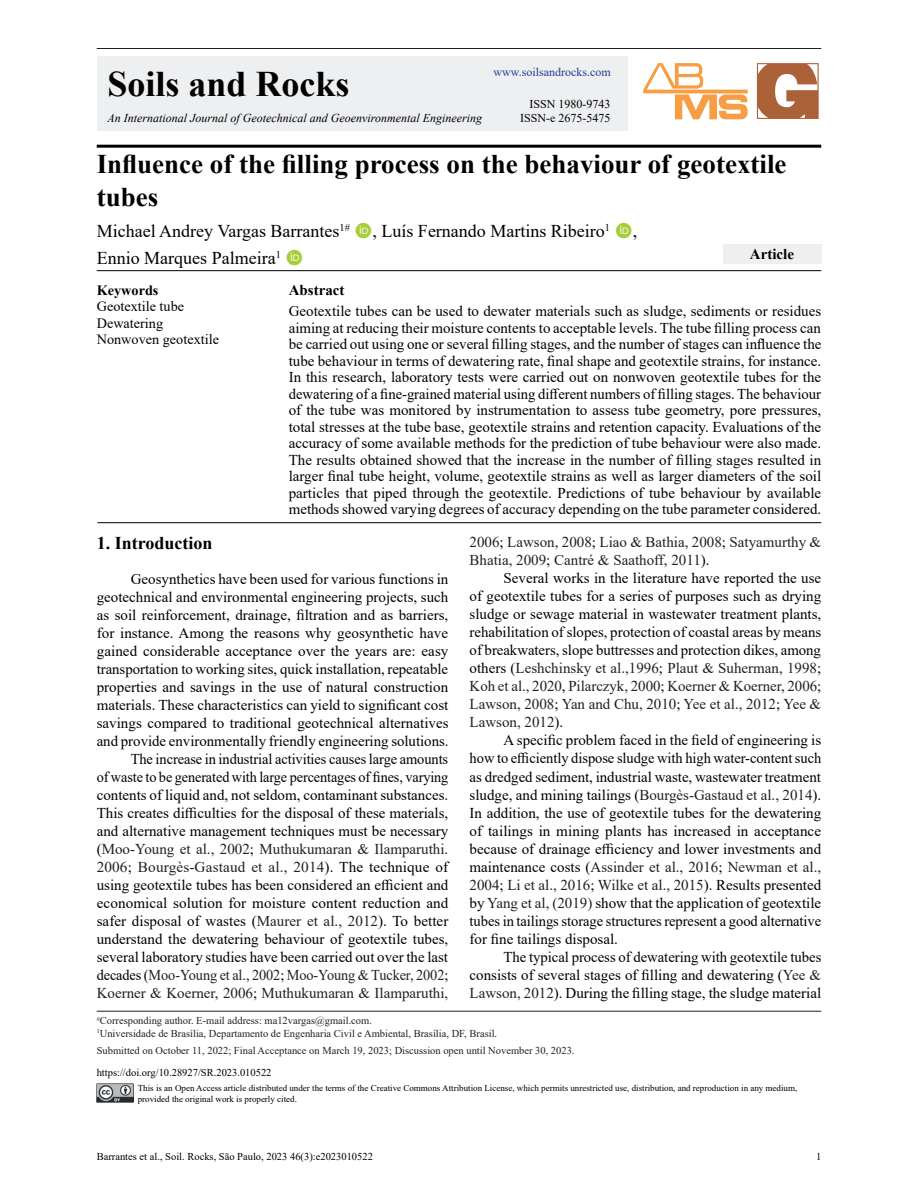
<style>
.page{position:relative;width:918px;height:1188px;background:#fff}
.page>*{position:absolute;margin:0;border:0;box-sizing:border-box;transform-origin:0 0}
.t1{font:700 36px "Times New Roman";color:#000}
.ArticleTitle{font:700 27px/32.4px "Times New Roman";color:#000}
.Authors{font:18px "Times New Roman";color:#000}
.Heading1{font:700 18px "Times New Roman";color:#000}
.Paragraph{font:15px/18px "Times New Roman";color:#000;text-align:justify}
.Abstract{font:15px/16.5px "Times New Roman";color:#000;text-align:justify}
.Paragraph-2{font:15px/18px "Times New Roman";color:#000;text-align:justify;scale:.96 1}
.Paragraph-3{font:15px/18px "Times New Roman";color:#231f20}
.AbstractTitle{font:700 15px "Times New Roman";color:#000}
.Keywords{font:14.25px/16.5px "Times New Roman";color:#000}
.KeywordsTitle{font:700 14.25px "Times New Roman";color:#000}
.t2{font:italic 12px "Times New Roman";color:#000}
.t3{font:12px/14.4px "Times New Roman";color:#000;text-align:right}
.t4{font:12px "Times New Roman";color:#243d98}
.t5{font:10.5px "Times New Roman";color:#000}
.History{font:10.5px "Times New Roman";color:#231f20}
.Affiliations{font:10.5px "Times New Roman";color:#231f20}
.Correspondence{font:10.5px "Times New Roman";color:#231f20}
.t6{font:9px/10.8px "Times New Roman";color:#000}
.s1{color:#231f20}
.s2{color:#000}
</style>
<div class="page">
<div style="left:97px;top:57px;width:531px;height:74px;background:#eeeff1"></div>
<img style="left:97px;top:1083px;width:37px;height:20px">
<hr style="left:97px;top:48px;width:724px;height:1px;background:#231f20">
<svg style="left:757px;top:63px;width:62px;height:56px"></svg>
<svg style="left:643px;top:63px;width:105px;height:56px"></svg>
<hr style="left:97px;top:145px;width:724px;height:3px;background:#000">
<hr style="left:97px;top:270px;width:724px;height:1px;background:#000">
<hr style="left:97px;top:522px;width:724px;height:1px;background:#000">
<hr style="left:97px;top:1011px;width:724px;height:1px;background:#231f20">
<div style="left:723px;top:244px;width:98px;height:20px;background:#eeeff1"></div>
<h1 class="t1" style="left:108px;top:58px;width:244px">Soils and Rocks</h1>
<p class="t2" style="left:108px;top:110px;width:376px">An International Journal of Geotechnical and Geoenvironmental Engineering</p>
<p class="t4" style="left:494px;top:64px;width:119px">www.soilsandrocks.com</p>
<p class="t3" style="left:520px;top:96px;width:92px">ISSN 1980-9743<br>ISSN-e 2675-5475</p>
<p class="ArticleTitle" style="left:97px;top:147px;width:691px">Influence of the filling process on the behaviour of geotextile tubes</p>
<p class="Authors" style="left:97px;top:218px;width:255px">Michael Andrey Vargas Barrantes<sup>1#</sup></p>
<p class="Authors" style="left:372px;top:218px;width:239px">, Luís Fernando Martins Ribeiro<sup>1</sup></p>
<p class="Authors" style="left:633px;top:218px;width:6px">,</p>
<p class="Authors" style="left:97px;top:245px;width:186px">Ennio Marques Palmeira<sup>1</sup></p>
<p class="AbstractTitle" style="left:750px;top:243px;width:46px">Article</p>
<p class="KeywordsTitle" style="left:97px;top:280px;width:63px">Keywords</p>
<p class="Keywords" style="left:97px;top:298px;width:124px">Geotextile tube<br>Dewatering<br>Nonwoven geotextile</p>
<p class="AbstractTitle" style="left:289px;top:279px;width:57px">Abstract</p>
<p class="Abstract" style="left:289px;top:302px;width:534px">Geotextile tubes can be used to dewater materials such as sludge, sediments or residues aiming at reducing their moisture contents to acceptable levels. The tube filling process can be carried out using one or several filling stages, and the number of stages can influence the tube behaviour in terms of dewatering rate, final shape and geotextile strains, for instance.<br>In this research, laboratory tests were carried out on nonwoven geotextile tubes for the dewatering of a fine-grained material using different numbers of filling stages. The behaviour of the tube was monitored by instrumentation to assess tube geometry, pore pressures, total stresses at the tube base, geotextile strains and retention capacity. Evaluations of the accuracy of some available methods for the prediction of tube behaviour were also made.<br>The results obtained showed that the increase in the number of filling stages resulted in larger final tube height, volume, geotextile strains as well as larger diameters of the soil particles that piped through the geotextile. Predictions of tube behaviour by available methods showed varying degrees of accuracy depending on the tube parameter considered.</p>
<p class="Heading1" style="left:97px;top:530px;width:117px">1. Introduction</p>
<p class="Paragraph" style="left:97px;top:569px;width:353px;text-indent:34px">Geosynthetics have been used for various functions in geotechnical and environmental engineering projects, such as soil reinforcement, drainage, filtration and as barriers, for instance. Among the reasons why geosynthetic have gained considerable acceptance over the years are: easy transportation to working sites, quick installation, repeatable properties and savings in the use of natural construction materials. These characteristics can yield to significant cost savings compared to traditional geotechnical alternatives and provide environmentally friendly engineering solutions.</p>
<p class="Paragraph-2" style="left:97px;top:749px;width:368px;text-indent:34px">The increase in industrial activities causes large amounts of waste to be generated with large percentages of fines, varying contents of liquid and, not seldom, contaminant substances.<br>This creates difficulties for the disposal of these materials, and alternative management techniques must be necessary (<span class="s1">Moo-Young et al., 2002</span>; <span class="s1">Muthukumaran &amp; Ilamparuthi.<br>2006</span>; <span class="s1">Bourgès-Gastaud et al., 2014</span>). The technique of using geotextile tubes has been considered an efficient and economical solution for moisture content reduction and safer disposal of wastes (<span class="s1">Maurer et al., 2012</span>). To better understand the dewatering behaviour of geotextile tubes, several laboratory studies have been carried out over the last decades (<span class="s1">Moo-Young et al., 2002</span>; <span class="s1">Moo-Young &amp; Tucker, 2002</span>; <span class="s1">Koerner &amp; Koerner, 2006</span>; <span class="s1">Muthukumaran &amp; Ilamparuthi,</span></p>
<p class="Paragraph-3" style="left:470px;top:533px;width:353px">2006<span class="s2">;</span> Lawson, 2008<span class="s2">;</span> Liao &amp; Bathia, 2008<span class="s2">;</span> Satyamurthy &amp;<br>Bhatia, 2009<span class="s2">;</span> Cantré &amp; Saathoff, 2011<span class="s2">).</span></p>
<p class="Paragraph" style="left:470px;top:569px;width:353px;text-indent:34px">Several works in the literature have reported the use of geotextile tubes for a series of purposes such as drying sludge or sewage material in wastewater treatment plants, rehabilitation of slopes, protection of coastal areas by means of breakwaters, slope buttresses and protection dikes, among others (<span class="s1">Leshchinsky et al.,1996</span>; <span class="s1">Plaut &amp; Suherman, 1998</span>; <span class="s1">Koh et al., 2020</span>, <span class="s1">Pilarczyk, 2000</span>; <span class="s1">Koerner &amp; Koerner, 2006</span>; <span class="s1">Lawson, 2008</span>; <span class="s1">Yan and Chu, 2010</span>; <span class="s1">Yee et al., 2012</span>; <span class="s1">Yee &amp; Lawson, 2012</span>).</p>
<p class="Paragraph" style="left:470px;top:731px;width:353px;text-indent:34px">A specific problem faced in the field of engineering is how to efficiently dispose sludge with high water-content such as dredged sediment, industrial waste, wastewater treatment sludge, and mining tailings (<span class="s1">Bourgès-Gastaud et al., 2014</span>).<br>In addition, the use of geotextile tubes for the dewatering of tailings in mining plants has increased in acceptance because of drainage efficiency and lower investments and maintenance costs (<span class="s1">Assinder et al., 2016</span>; <span class="s1">Newman et al., 2004</span>; <span class="s1">Li et al., 2016</span>; <span class="s1">Wilke et al., 2015</span>). Results presented by <span class="s1">Yang et al, (2019)</span> show that the application of geotextile tubes in tailings storage structures represent a good alternative for fine tailings disposal.</p>
<p class="Paragraph" style="left:470px;top:947px;width:353px;text-indent:34px">The typical process of dewatering with geotextile tubes consists of several stages of filling and dewatering (<span class="s1">Yee &amp; Lawson, 2012</span>). During the filling stage, the sludge material</p>
<p class="Correspondence" style="left:97px;top:1013px;width:277px"><sup>#</sup>Corresponding author. E-mail address: ma12vargas@gmail.com.</p>
<p class="Affiliations" style="left:97px;top:1026px;width:402px"><sup>1</sup>Universidade de Brasília, Departamento de Engenharia Civil e Ambiental, Brasília, DF, Brasil.</p>
<p class="History" style="left:97px;top:1043px;width:479px">Submitted on October 11, 2022; Final Acceptance on March 19, 2023; Discussion open until November 30, 2023.</p>
<p class="t5" style="left:97px;top:1065px;width:176px">https://doi.org/10.28927/SR.2023.010522</p>
<p class="t6" style="left:138px;top:1083px;width:661px">This is an Open Access article distributed under the terms of the Creative Commons Attribution License, which permits unrestricted use, distribution, and reproduction in any medium, provided the original work is properly cited.</p>
<p class="t5" style="left:97px;top:1149px;width:278px">Barrantes et al., Soil. Rocks, São Paulo, 2023 46(3):e2023010522</p>
<p class="t5" style="left:816px;top:1149px;width:7px">1</p>
</div>
